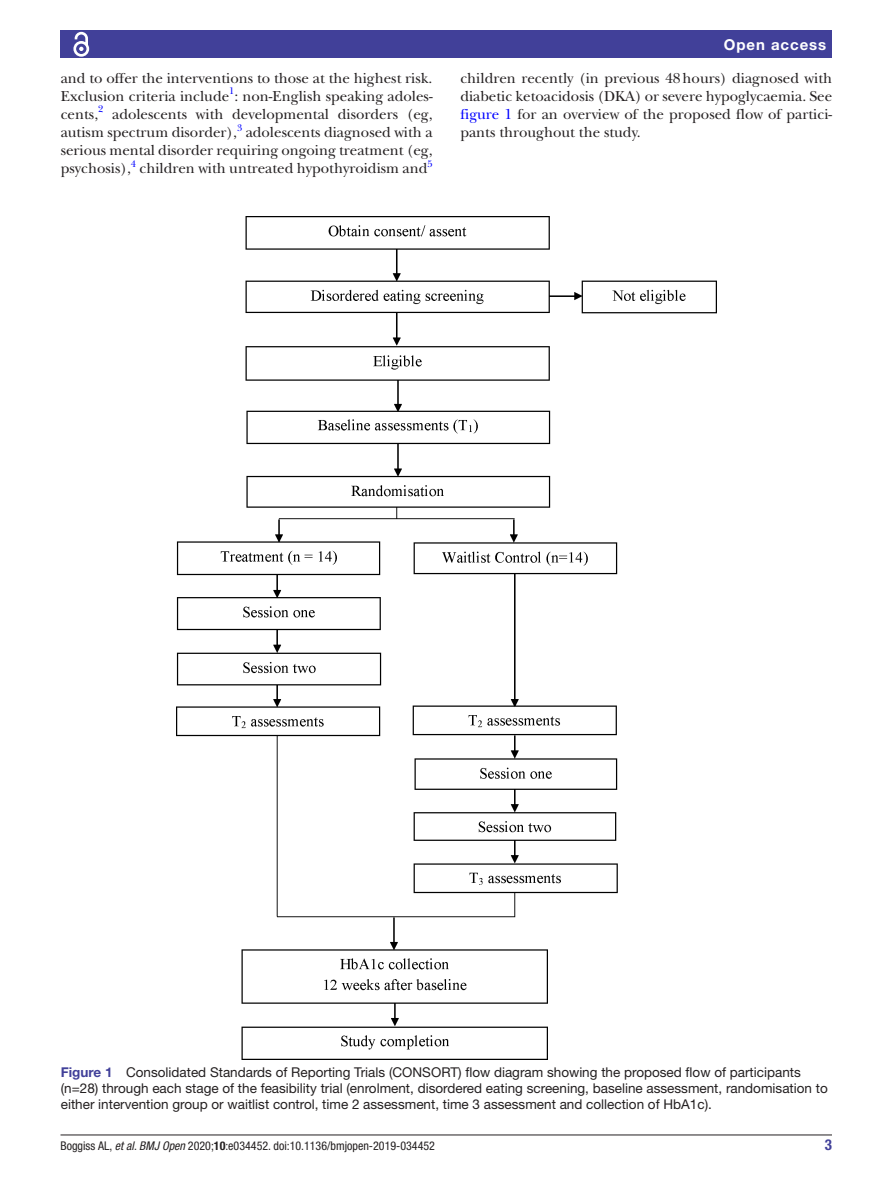
<style>
.page{position:relative;width:893px;height:1191px;background:#fff}
.page>*{position:absolute;margin:0;border:0;box-sizing:border-box;transform-origin:0 0}
.t1{font:15px/18.1px "New Baskerville";color:#231f20}
.t2{font:700 15px "Helvetica Neue LT Std";letter-spacing:.065em;color:#fff}
.t3{font:700 condensed 15px "Helvetica Neue LT Std";color:#414099}
.t4{font:13.5px/16.2px "Helvetica Neue LT Std";color:#231f20}
.t5{font:condensed 12px "Helvetica Neue LT Std";color:#231f20}
.t6{font:9.9px "New Baskerville";color:#00f}
.s1{color:#00f}
.s2{font-weight:700;color:#414099}
.s3{font-style:italic}
.s4{font-weight:700}
</style>
<div class="page">
<hr style="left:61px;top:1134px;width:771px;height:1px;background:#231f20">
<div style="left:61px;top:31px;width:771px;height:27px;background:#414099"></div>
<svg style="left:73px;top:31px;width:17px;height:26px"></svg>
<img style="left:176px;top:217px;width:540px;height:842px">
<p class="t1" style="left:61px;top:69px;width:373px">and to offer the interventions to those at the highest risk.<br>Exclusion criteria include : non-English speaking adoles-</p>
<p class="t6" style="left:229px;top:85px;width:7px">1</p>
<p class="t6" style="left:98px;top:103px;width:7px">2</p>
<p class="t1" style="left:61px;top:105px;width:373px;text-indent:51px">adolescents with developmental disorders (eg, autism spectrum disorder),</p>
<p class="t1" style="left:61px;top:105px;width:39px">cents,</p>
<p class="t6" style="left:237px;top:122px;width:7px">3</p>
<p class="t1" style="left:61px;top:123px;width:373px;text-align:justify;text-indent:185px">adolescents diagnosed with a serious mental disorder requiring ongoing treatment (eg, psychosis),<sup>4</sup> children with untreated hypothyroidism and</p>
<p class="t6" style="left:427px;top:158px;width:7px">5</p>
<p class="t2" style="left:724px;top:35px;width:104px">Open access</p>
<p class="t1" style="left:460px;top:69px;width:373px;text-align:justify">children recently (in previous 48hours) diagnosed with diabetic ketoacidosis (DKA) or severe hypoglycaemia. See <span class="s1">figure 1</span> for an overview of the proposed flow of partici&shy;pants throughout the study.</p>
<p class="t4" style="left:61px;top:1063px;width:769px"><span class="s2">Figure 1</span> Consolidated Standards of Reporting Trials (CONSORT) flow diagram showing the proposed flow of participants (n=28) through each stage of the feasibility trial (enrolment, disordered eating screening, baseline assessment, randomisation to either intervention group or waitlist control, time 2 assessment, time 3 assessment and collection of HbA1c).</p>
<p class="t5" style="left:61px;top:1138px;width:376px">Boggiss AL, <span class="s3">et al</span>. <span class="s3">BMJ Open</span> 2020;<span class="s4">10</span>:e034452. doi:10.1136/bmjopen-2019-034452</p>
<p class="t3" style="left:825px;top:1135px;width:9px">3</p>
</div>
